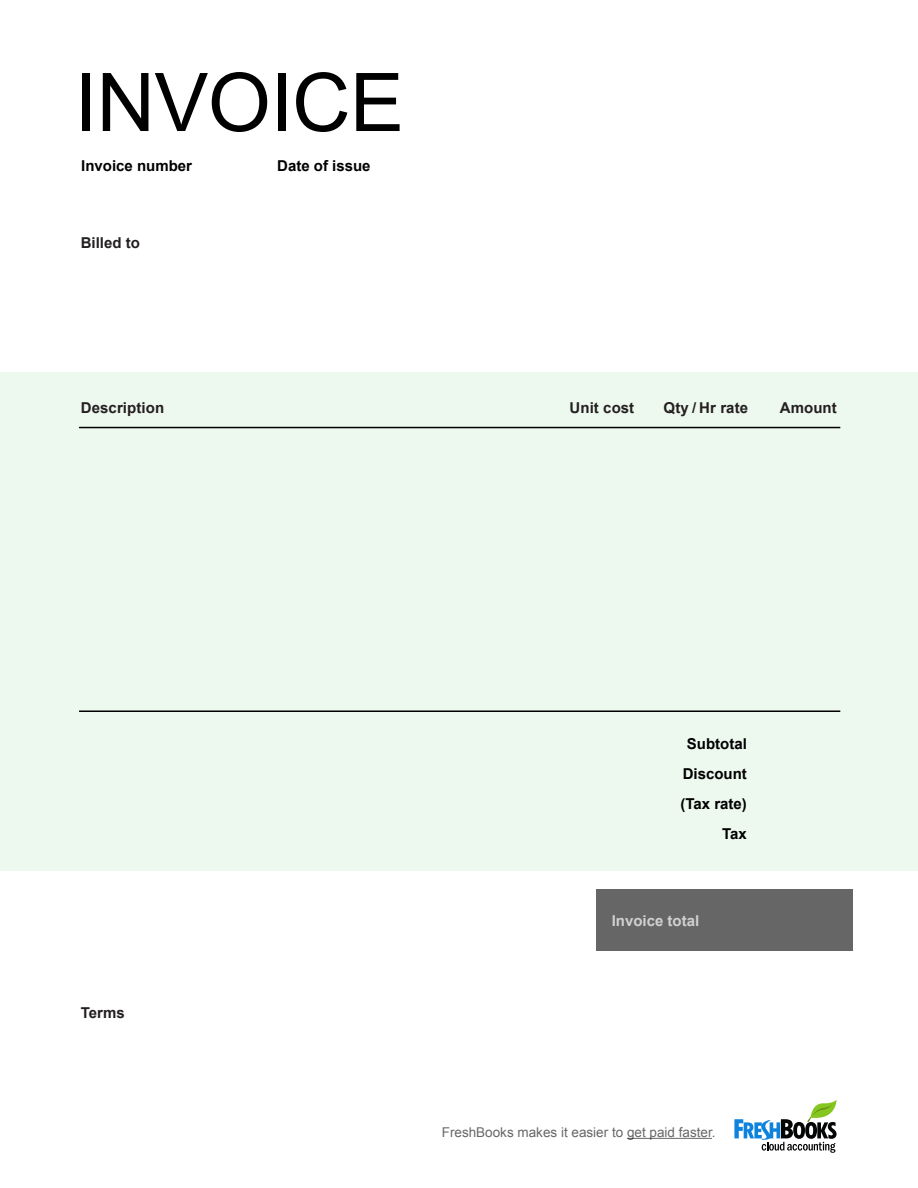
<style>
.page{position:relative;width:918px;height:1188px;background:#fff}
.page>*{position:absolute;margin:0;border:0;box-sizing:border-box;transform-origin:0 0}
.t1{font:81px "Arial";letter-spacing:-.01em;color:#000}
.t2{font:700 15px/30px "Arial";color:#000;text-align:right}
.t3{font:700 15px "Arial";letter-spacing:.005em;color:#231f20}
.t4{font:700 15px "Arial";color:rgb(255 255 255/.7)}
.t5{font:13.5px "Arial";color:rgb(0 0 0/.6)}
</style>
<div class="page">
<div style="left:596px;top:889px;width:256px;height:61px;background:#666"></div>
<div style="left:1px;top:372px;width:917px;height:499px;background:#edf8ef"></div>
<hr style="left:79px;top:427px;width:761px;height:1px;background:#000">
<hr style="left:79px;top:710px;width:761px;height:2px;background:#000">
<hr style="left:627px;top:1138px;width:85px;height:1px;background:#7b7b7b">
<svg style="left:734px;top:1100px;width:103px;height:53px"></svg>
<h1 class="t1" style="left:75px;top:50px;width:331px">INVOICE</h1>
<p class="t2" style="left:81px;top:152px;width:112px">Invoice number</p>
<p class="t2" style="left:277px;top:152px;width:95px">Date of issue</p>
<p class="t3" style="left:81px;top:233px;width:61px">Billed to</p>
<p class="t3" style="left:81px;top:398px;width:85px">Description</p>
<p class="t3" style="left:570px;top:398px;width:66px">Unit cost</p>
<p class="t3" style="left:664px;top:398px;width:86px">Qty / Hr rate</p>
<p class="t3" style="left:780px;top:398px;width:59px">Amount</p>
<p class="t3" style="left:81px;top:1003px;width:45px">Terms</p>
<p class="t2" style="left:680px;top:730px;width:68px">Subtotal<br>Discount (Tax rate)<br>Tax</p>
<p class="t4" style="left:612px;top:911px;width:89px">Invoice total</p>
<p class="t5" style="left:442px;top:1123px;width:275px">FreshBooks makes it easier to get paid faster.</p>
</div>
